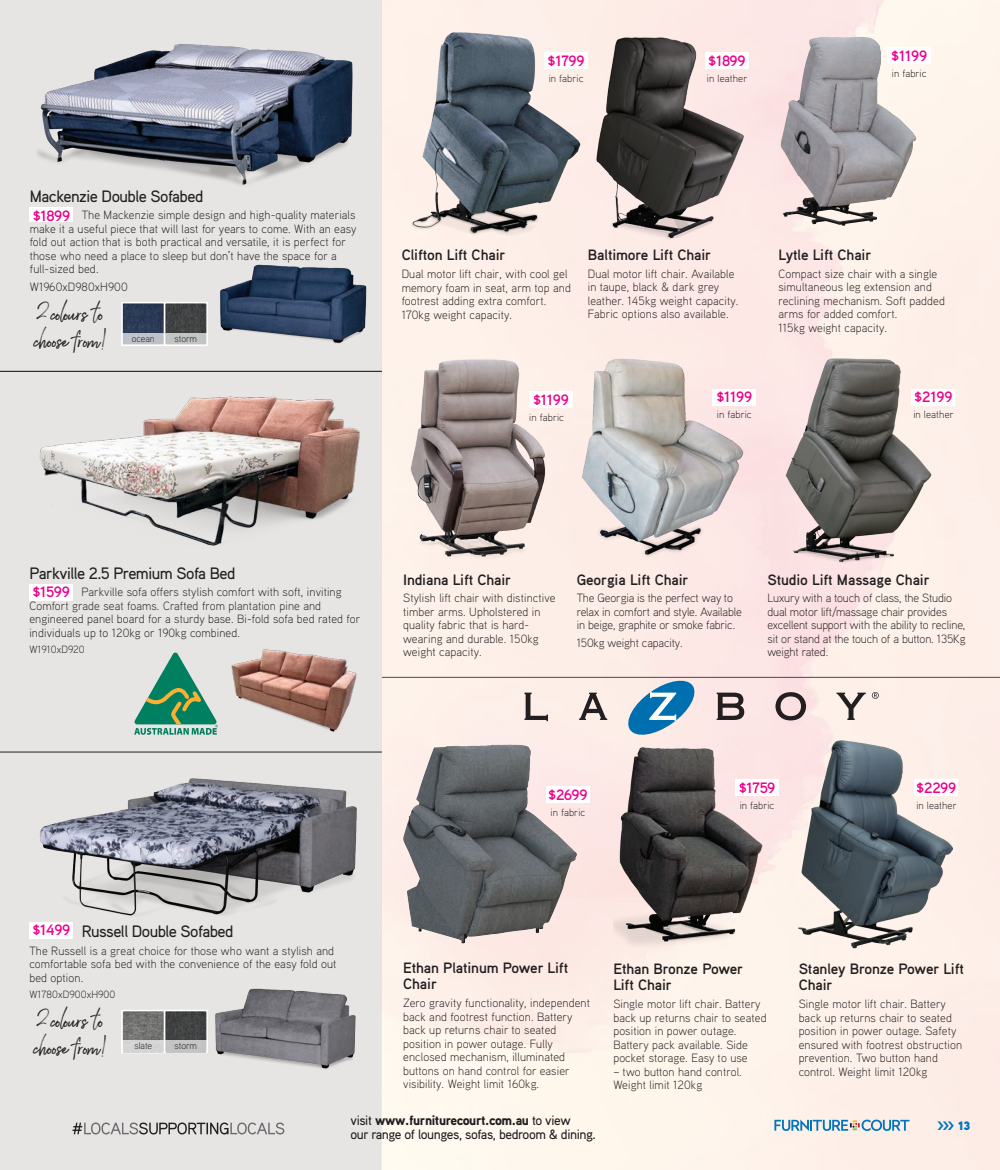
<style>
.page{position:relative;width:1000px;height:1170px;background:#fff}
.page>*{position:absolute;margin:0;border:0;box-sizing:border-box;transform-origin:0 0}
.Name{font:25.2px/27px "Brownhill Script";letter-spacing:.01em;color:#231f20}
.H1A{font:500 16.5px "Aaux Pro";letter-spacing:-.03em;color:#231f20}
.Name-2{font:700 15px/16.5px "Aaux Pro";letter-spacing:-.01em;color:#231f20}
.Name_Price{font:700 15px "Aaux Pro";letter-spacing:-.01em;color:#ed028c}
.t1{font:500 13.5px/13.5px "Aaux Pro";letter-spacing:-.03em;color:#231f20}
.t2{font:12.15px "Aaux Pro Ultra";color:#0076be}
.Range_copy{font:300 12px/13.5px "Aaux Pro";letter-spacing:.01em;color:#231f20}
.Range_copy-2{font:300 12px/13.5px "Aaux Pro";letter-spacing:-.01em;color:#231f20}
.Range_copy-3{font:300 10.5px "Aaux Pro";letter-spacing:.01em;color:#231f20}
.Fabric_Sample{font:300 9.75px "Aaux Pro";letter-spacing:-.01em;color:#231f20}
.s1{font-weight:900}
</style>
<div class="page">
<div style="left:0;top:0;width:382px;height:1169px;background:#e7e5e3"></div>
<img style="left:382px;top:0;width:617px;height:1169px">
<svg style="left:134px;top:652px;width:84px;height:82px"></svg>
<svg style="left:871px;top:692px;width:7px;height:6px"></svg>
<svg style="left:524px;top:692px;width:24px;height:29px"></svg>
<svg style="left:579px;top:692px;width:28px;height:28px"></svg>
<svg style="left:624px;top:678px;width:74px;height:60px;background:#8eb6d0"></svg>
<svg style="left:716px;top:692px;width:28px;height:28px"></svg>
<svg style="left:775px;top:692px;width:30px;height:28px"></svg>
<svg style="left:836px;top:692px;width:29px;height:28px"></svg>
<img style="left:613px;top:740px;width:154px;height:207px">
<img style="left:798px;top:740px;width:154px;height:210px">
<img style="left:402px;top:744px;width:174px;height:199px">
<img style="left:403px;top:355px;width:150px;height:208px">
<img style="left:770px;top:354px;width:166px;height:209px">
<img style="left:578px;top:354px;width:167px;height:209px">
<img style="left:779px;top:37px;width:137px;height:189px">
<img style="left:592px;top:30px;width:158px;height:214px">
<img style="left:401px;top:30px;width:186px;height:208px">
<img style="left:39px;top:778px;width:318px;height:138px">
<img style="left:215px;top:988px;width:141px;height:81px">
<img style="left:124px;top:1012px;width:81px;height:28px">
<div style="left:121px;top:1009px;width:44px;height:44px;border:2px solid #fff"></div>
<div style="left:121px;top:1040px;width:44px;height:12px;background:#d5d5d4"></div>
<div style="left:164px;top:1009px;width:44px;height:44px;border:2px solid #fff"></div>
<div style="left:164px;top:1040px;width:44px;height:12px;background:#c3c4c4"></div>
<img style="left:39px;top:396px;width:321px;height:150px">
<img style="left:231px;top:649px;width:126px;height:83px">
<img style="left:37px;top:44px;width:316px;height:142px">
<img style="left:220px;top:264px;width:147px;height:80px">
<img style="left:124px;top:305px;width:81px;height:27px">
<div style="left:121px;top:302px;width:44px;height:44px;border:2px solid #fff"></div>
<div style="left:121px;top:332px;width:44px;height:12px;background:#bec2ca"></div>
<div style="left:164px;top:302px;width:44px;height:44px;border:2px solid #fff"></div>
<div style="left:164px;top:332px;width:44px;height:12px;background:#c3c4c4"></div>
<hr style="left:382px;top:677px;width:617px;height:1px;background:#231f20">
<hr style="left:0;top:371px;width:382px;height:1px;background:#231f20">
<hr style="left:0;top:751px;width:382px;height:1px;background:#231f20">
<div style="left:30px;top:207px;width:43px;height:15px;background:#fff"></div>
<div style="left:30px;top:921px;width:43px;height:17px;background:#fff"></div>
<div style="left:29px;top:584px;width:44px;height:16px;background:#fff"></div>
<div style="left:529px;top:391px;width:43px;height:16px;background:#fff"></div>
<div style="left:735px;top:779px;width:43px;height:17px;background:#fff"></div>
<div style="left:914px;top:779px;width:43px;height:17px;background:#fff"></div>
<div style="left:546px;top:786px;width:43px;height:16px;background:#fff"></div>
<div style="left:544px;top:53px;width:43px;height:16px;background:#fff"></div>
<div style="left:911px;top:389px;width:43px;height:16px;background:#fff"></div>
<div style="left:712px;top:389px;width:44px;height:16px;background:#fff"></div>
<div style="left:887px;top:47px;width:43px;height:17px;background:#fff"></div>
<div style="left:705px;top:53px;width:43px;height:16px;background:#fff"></div>
<svg style="left:72px;top:1122px;width:212px;height:12px"></svg>
<svg style="left:774px;top:1119px;width:135px;height:11px"></svg>
<p class="H1A" style="left:30px;top:185px;width:175px">Mackenzie Double Sofabed</p>
<p class="Range_copy" style="left:30px;top:208px;width:328px;text-indent:52px">The Mackenzie simple design and high-quality materials make it a useful piece that will last for years to come. With an easy fold out action that is both practical and versatile, it is perfect for those who need a place to sleep but don’t have the space for a full-sized bed.</p>
<p class="Range_copy" style="left:30px;top:280px;width:99px">W1960xD980xH900</p>
<p class="Name" style="left:35px;top:297px;width:73px">2 colours to choose from!</p>
<p class="Name_Price" style="left:33px;top:206px;width:39px">$1899</p>
<p class="Fabric_Sample" style="left:132px;top:332px;width:24px">ocean</p>
<p class="Fabric_Sample" style="left:174px;top:332px;width:24px">storm</p>
<p class="Name_Price" style="left:547px;top:51px;width:39px">$1799</p>
<p class="Range_copy-3" style="left:548px;top:72px;width:36px">in fabric</p>
<p class="Name_Price" style="left:708px;top:51px;width:39px">$1899</p>
<p class="Range_copy-3" style="left:706px;top:72px;width:42px">in leather</p>
<p class="Name_Price" style="left:891px;top:46px;width:37px">$1199</p>
<p class="Range_copy-3" style="left:891px;top:67px;width:36px">in fabric</p>
<p class="Name-2" style="left:401px;top:246px;width:105px">Clifton Lift Chair</p>
<p class="Range_copy" style="left:401px;top:267px;width:171px">Dual motor lift chair, with cool gel memory foam in seat, arm top and footrest adding extra comfort.<br>170kg weight capacity.</p>
<p class="Name-2" style="left:587px;top:246px;width:125px">Baltimore Lift Chair</p>
<p class="Range_copy" style="left:587px;top:266px;width:152px">Dual motor lift chair. Available in taupe, black &amp; dark grey leather. 145kg weight capacity.<br>Fabric options also available.</p>
<p class="Name-2" style="left:778px;top:246px;width:94px">Lytle Lift Chair</p>
<p class="Range_copy" style="left:778px;top:266px;width:168px">Compact size chair with a single simultaneous leg extension and reclining mechanism. Soft padded arms for added comfort.<br>115kg weight capacity.</p>
<p class="Name_Price" style="left:533px;top:390px;width:37px">$1199</p>
<p class="Name_Price" style="left:716px;top:387px;width:37px">$1199</p>
<p class="Name_Price" style="left:914px;top:387px;width:40px">$2199</p>
<p class="Range_copy-3" style="left:529px;top:410px;width:36px">in fabric</p>
<p class="Range_copy-3" style="left:716px;top:407px;width:36px">in fabric</p>
<p class="Range_copy-3" style="left:913px;top:407px;width:42px">in leather</p>
<p class="H1A" style="left:29px;top:562px;width:208px">Parkville 2.5 Premium Sofa Bed</p>
<p class="Range_copy" style="left:29px;top:585px;width:332px;text-indent:52px">Parkville sofa offers stylish comfort with soft, inviting Comfort grade seat foams. Crafted from plantation pine and engineered panel board for a sturdy base. Bi-fold sofa bed rated for individuals up to 120kg or 190kg combined.</p>
<p class="Range_copy-3" style="left:29px;top:642px;width:57px">W1910xD920</p>
<p class="Name_Price" style="left:32px;top:582px;width:39px">$1599</p>
<p class="Name-2" style="left:403px;top:570px;width:110px">Indiana Lift Chair</p>
<p class="Range_copy" style="left:403px;top:591px;width:154px">Stylish lift chair with distinctive timber arms. Upholstered in quality fabric that is hard&shy;wearing and durable. 150kg weight capacity.</p>
<p class="Name-2" style="left:576px;top:570px;width:113px">Georgia Lift Chair</p>
<p class="Range_copy-2" style="left:576px;top:591px;width:166px">The Georgia is the perfect way to relax in comfort and style. Available in beige, graphite or smoke fabric.</p>
<p class="Range_copy-2" style="left:576px;top:635px;width:107px">150kg weight capacity.</p>
<p class="Name-2" style="left:767px;top:570px;width:164px">Studio Lift Massage Chair</p>
<p class="Range_copy-2" style="left:767px;top:591px;width:199px">Luxury with a touch of class, the Studio dual motor lift/massage chair provides excellent support with the ability to recline, sit or stand at the touch of a button. 135Kg weight rated.</p>
<p class="Name_Price" style="left:32px;top:920px;width:39px">$1499</p>
<p class="H1A" style="left:82px;top:920px;width:153px">Russell Double Sofabed</p>
<p class="Range_copy" style="left:29px;top:943px;width:308px">The Russell is a great choice for those who want a stylish and comfortable sofa bed with the convenience of the easy fold out bed option.</p>
<p class="Range_copy-3" style="left:29px;top:987px;width:87px">W1780xD900xH900</p>
<p class="Name" style="left:35px;top:1005px;width:73px">2 colours to choose from!</p>
<p class="Fabric_Sample" style="left:134px;top:1039px;width:19px">slate</p>
<p class="Fabric_Sample" style="left:174px;top:1039px;width:24px">storm</p>
<p class="Name_Price" style="left:548px;top:784px;width:41px">$2699</p>
<p class="Range_copy-3" style="left:550px;top:805px;width:36px">in fabric</p>
<p class="Name_Price" style="left:738px;top:778px;width:38px">$1759</p>
<p class="Name_Price" style="left:916px;top:778px;width:42px">$2299</p>
<p class="Range_copy-3" style="left:739px;top:798px;width:36px">in fabric</p>
<p class="Range_copy-3" style="left:916px;top:798px;width:42px">in leather</p>
<p class="Name-2" style="left:403px;top:958px;width:166px">Ethan Platinum Power Lift<br>Chair</p>
<p class="Range_copy" style="left:403px;top:995px;width:188px">Zero gravity functionality, independent back and footrest function. Battery back up returns chair to seated position in power outage. Fully enclosed mechanism, illuminated buttons on hand control for easier visibility. Weight limit 160kg.</p>
<p class="Name-2" style="left:613px;top:959px;width:131px">Ethan Bronze Power<br>Lift Chair</p>
<p class="Range_copy" style="left:613px;top:996px;width:155px">Single motor lift chair. Battery back up returns chair to seated position in power outage.<br>Battery pack available. Side pocket storage. Easy to use</p>
<p class="Range_copy" style="left:613px;top:1064px;width:130px">– two button hand control.<br>Weight limit 120kg</p>
<p class="Name-2" style="left:798px;top:959px;width:167px">Stanley Bronze Power Lift<br>Chair</p>
<p class="Range_copy" style="left:798px;top:996px;width:165px">Single motor lift chair. Battery back up returns chair to seated position in power outage. Safety ensured with footrest obstruction prevention. Two button hand control. Weight limit 120kg</p>
<p class="t1" style="left:350px;top:1113px;width:247px">visit <span class="s1">www.furniturecourt.com.au</span> to view<br>our range of lounges, sofas, bedroom &amp; dining.</p>
<p class="t2" style="left:937px;top:1117px;width:34px">&gt;&gt;&gt; 13</p>
</div>
